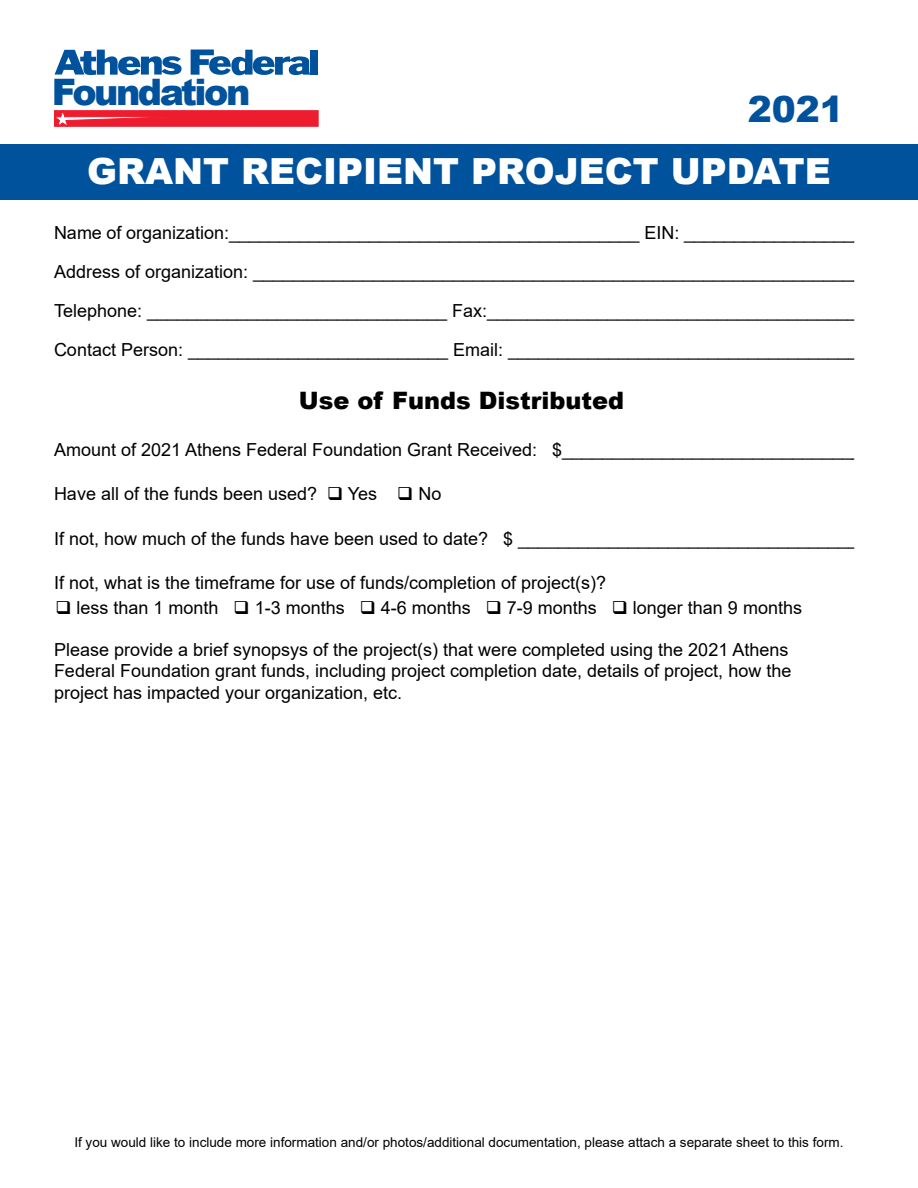
<style>
.page{position:relative;width:918px;height:1188px;background:#fff}
.page>*{position:absolute;margin:0;border:0;box-sizing:border-box;transform-origin:0 0}
.t1{font:900 36.45px "Arial";letter-spacing:-.07em;color:#00529c}
.t2{font:900 36px "Arial";color:#fff}
.t3{font:900 36px "Arial";color:#00529c}
.t4{font:900 24px "Arial";color:#000}
.t5{font:18px/39px "Arial";color:#000}
.t6{font:13.5px "Arial";color:#000}
</style>
<div class="page">
<div style="left:0;top:144px;width:918px;height:55px;background:#00529c"></div>
<svg style="left:55px;top:50px;width:127px;height:26px"></svg>
<svg style="left:191px;top:50px;width:119px;height:25px"></svg>
<div style="left:311px;top:50px;width:7px;height:25px;background:#00529c"></div>
<svg style="left:54px;top:110px;width:264px;height:17px;background:#ed2839"></svg>
<h1 class="t1" style="left:52px;top:65px;width:200px">Foundation</h1>
<h2 class="t3" style="left:748px;top:83px;width:98px">2021</h2>
<h2 class="t2" style="left:87px;top:145px;width:745px">GRANT RECIPIENT PROJECT UPDATE</h2>
<p class="t5" style="left:54px;top:213px;width:812px">Name of organization:_________________________________________ EIN: __________________ Address of organization: _____________________________________________________________ Telephone: ______________________________ Fax:_____________________________________ Contact Person: __________________________ Email: ___________________________________</p>
<h3 class="t4" style="left:299px;top:383px;width:327px">Use of Funds Distributed</h3>
<p class="t5" style="left:54px;top:430px;width:810px">Amount of 2021 Athens Federal Foundation Grant Received: $______________________________</p>
<p class="t5" style="left:54px;top:474px;width:389px">Have all of the funds been used? ❑ Yes ❑ No</p>
<p class="t5" style="left:54px;top:519px;width:806px">If not, how much of the funds have been used to date? $ __________________________________</p>
<p class="t5" style="left:54px;top:563px;width:554px">If not, what is the timeframe for use of funds/completion of project(s)?</p>
<p class="t5" style="left:56px;top:588px;width:748px">❑ less than 1 month ❑ 1-3 months ❑ 4-6 months ❑ 7-9 months ❑ longer than 9 months</p>
<p class="t5" style="left:54px;top:639px;width:739px;line-height:21.6px">Please provide a brief synopsys of the project(s) that were completed using the 2021 Athens<br>Federal Foundation grant funds, including project completion date, details of project, how the project has impacted your organization, etc.</p>
<p class="t6" style="left:74px;top:1133px;width:771px">If you would like to include more information and/or photos/additional documentation, please attach a separate sheet to this form.</p>
</div>
